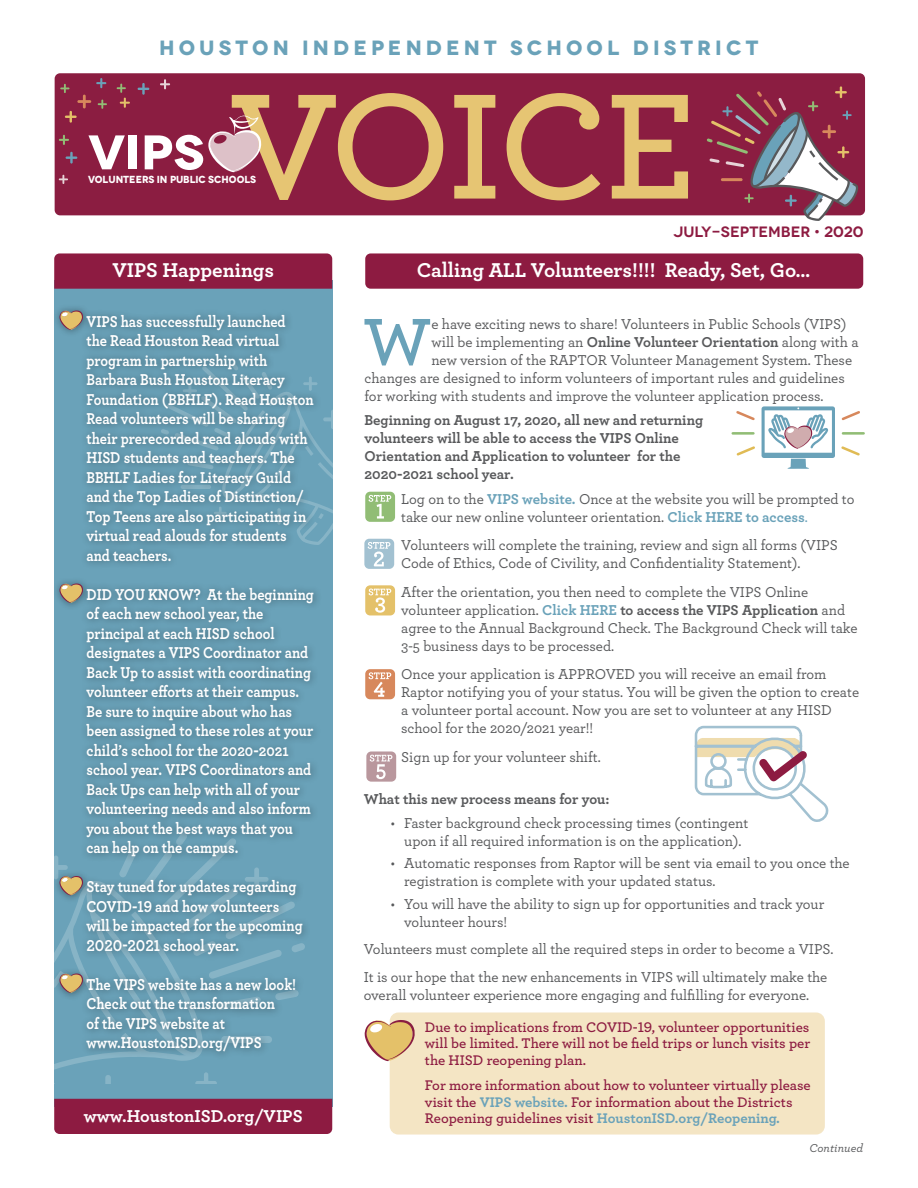
<style>
.page{position:relative;width:918px;height:1188px;background:#fff}
.page>*{position:absolute;margin:0;border:0;box-sizing:border-box;transform-origin:0 0}
.t1{font:600 157.5px "Archer";letter-spacing:-.025em;color:#e6c573}
.t2{font:600 69.75px "Archer";color:#6aa2b9}
.t3{font:700 21px "Archer";color:#fff}
.t4{font:700 20.55px "Novecentowide";letter-spacing:.2em;color:#6aa2b9}
.t5{font:700 18px "Archer";color:#fff}
.t6{font:700 16.5px/19.5px "Archer";color:#fff;scale:.87 1}
.t7{font:500 15px/18px "Archer";color:#58595b}
.t8{font:700 15px/18px "Archer";color:#58595b}
.t9{font:600 15px "Novecentowide";color:#8d1b41}
.t10{font:600 14.7px/16.5px "Archer";color:#8d1b41;text-align:justify}
.t11{font:italic 500 12px "Archer";color:#58595b}
.t12{font:700 10.2px "Novecentowide";color:#fff;scale:.95 1}
.s1{font-weight:700}
.s2{font-weight:700;color:#6aa2b9}
.s3{color:#6aa2b9}
</style>
<div class="page">
<div style="left:390px;top:1012px;width:435px;height:123px;background:#f4e5c4;border-radius:9px"></div>
<div style="left:54px;top:281px;width:278px;height:826px;background:#6aa2b9"></div>
<div style="left:365px;top:253px;width:498px;height:36px;background:#8d1b41;border-radius:5px"></div>
<div style="left:54px;top:253px;width:278px;height:36px;background:#8d1b41"></div>
<div style="left:54px;top:1099px;width:278px;height:35px;background:#8d1b41"></div>
<svg style="left:322px;top:363px;width:11px;height:182px"></svg>
<div style="left:53px;top:304px;width:269px;height:756px;background:#000;opacity:.4"></div>
<svg style="left:59px;top:311px;width:24px;height:19px"></svg>
<svg style="left:59px;top:584px;width:24px;height:19px"></svg>
<svg style="left:53px;top:833px;width:252px;height:251px"></svg>
<div style="left:365px;top:492px;width:30px;height:30px;background:#91bd75;border-radius:5px"></div>
<svg style="left:369px;top:495px;width:22px;height:24px"></svg>
<div style="left:364px;top:539px;width:30px;height:30px;background:#a2c1d1;border-radius:5px"></div>
<svg style="left:368px;top:542px;width:22px;height:24px"></svg>
<div style="left:365px;top:585px;width:30px;height:30px;background:#e4c169;border-radius:5px"></div>
<svg style="left:369px;top:589px;width:22px;height:24px"></svg>
<div style="left:365px;top:669px;width:30px;height:30px;background:#d7885c;border-radius:5px"></div>
<svg style="left:369px;top:672px;width:22px;height:25px"></svg>
<div style="left:366px;top:751px;width:30px;height:31px;background:#b9979d;border-radius:5px"></div>
<svg style="left:370px;top:755px;width:22px;height:24px"></svg>
<svg style="left:364px;top:1020px;width:51px;height:41px"></svg>
<hr style="left:843px;top:432px;width:21px;height:3px;background:#91bd75">
<svg style="left:736px;top:406px;width:126px;height:63px"></svg>
<hr style="left:733px;top:432px;width:20px;height:3px;background:#91bd75">
<svg style="left:694px;top:725px;width:135px;height:97px"></svg>
<div style="left:55px;top:73px;width:810px;height:142px;background:#8b1d41;border-radius:5px"></div>
<svg style="left:88px;top:135px;width:37px;height:34px"></svg>
<div style="left:128px;top:135px;width:9px;height:34px;background:#fff"></div>
<svg style="left:145px;top:115px;width:116px;height:57px"></svg>
<svg style="left:83px;top:95px;width:3px;height:13px"></svg>
<hr style="left:77px;top:100px;width:14px;height:3px;background:#d7885c">
<svg style="left:65px;top:111px;width:12px;height:12px"></svg>
<svg style="left:138px;top:83px;width:11px;height:12px"></svg>
<svg style="left:66px;top:152px;width:11px;height:12px"></svg>
<svg style="left:98px;top:100px;width:9px;height:9px"></svg>
<svg style="left:60px;top:84px;width:10px;height:9px"></svg>
<svg style="left:59px;top:175px;width:9px;height:9px"></svg>
<svg style="left:117px;top:84px;width:13px;height:24px"></svg>
<svg style="left:59px;top:135px;width:10px;height:10px"></svg>
<svg style="left:160px;top:79px;width:10px;height:10px"></svg>
<svg style="left:96px;top:78px;width:10px;height:10px"></svg>
<svg style="left:707px;top:86px;width:153px;height:135px"></svg>
<h3 class="t4" style="left:159px;top:34px;width:601px">HOUSTON INDEPENDENT SCHOOL DISTRICT</h3>
<h1 class="t1" style="left:229px;top:28px;width:469px">VOICE</h1>
<p class="t9" style="left:673px;top:223px;width:192px">JULY-SEPTEMBER • 2020</p>
<p class="t12" style="left:88px;top:173px;width:178px">VOLUNTEERS IN PUBLIC SCHOOLS</p>
<h3 class="t3" style="left:112px;top:254px;width:163px">VIPS Happenings</h3>
<h3 class="t3" style="left:417px;top:254px;width:395px">Calling ALL Volunteers!!!! Ready, Set, Go…</h3>
<p class="t6" style="left:86px;top:311px;width:263px">VIPS has successfully launched<br>the Read Houston Read virtual program in partnership with<br>Barbara Bush Houston Literacy<br>Foundation (BBHLF). Read Houston<br>Read volunteers will be sharing their prerecorded read alouds with<br>HISD students and teachers. The<br>BBHLF Ladies for Literacy Guild and the Top Ladies of Distinction/<br>Top Teens are also participating in virtual read alouds for students and teachers.</p>
<p class="t6" style="left:86px;top:584px;width:263px">DID YOU KNOW? At the beginning of each new school year, the principal at each HISD school designates a VIPS Coordinator and<br>Back Up to assist with coordinating volunteer efforts at their campus.<br>Be sure to inquire about who has been assigned to these roles at your child’s school for the 2020-2021 school year. VIPS Coordinators and<br>Back Ups can help with all of your volunteering needs and also inform you about the best ways that you can help on the campus.</p>
<p class="t6" style="left:86px;top:876px;width:250px">Stay tuned for updates regarding<br>COVID-19 and how volunteers will be impacted for the upcoming<br>2020-2021 school year.</p>
<p class="t6" style="left:86px;top:974px;width:243px">The VIPS website has a new look!<br>Check out the transformation<br>of the VIPS website at www.HoustonISD.org/VIPS</p>
<p class="t5" style="left:84px;top:1102px;width:221px">www.HoustonISD.org/VIPS</p>
<h2 class="t2" style="left:363px;top:289px;width:70px">W</h2>
<p class="t7" style="left:432px;top:314px;width:417px">e have exciting news to share! Volunteers in Public Schools (VIPS)</p>
<p class="t7" style="left:432px;top:332px;width:429px">will be implementing an <span class="s1">Online Volunteer Orientation</span> along with a</p>
<p class="t7" style="left:432px;top:350px;width:422px">new version of the RAPTOR Volunteer Management System. These</p>
<p class="t7" style="left:364px;top:368px;width:482px">changes are designed to inform volunteers of important rules and guidelines</p>
<p class="t7" style="left:364px;top:386px;width:461px">for working with students and improve the volunteer application process.</p>
<p class="t8" style="left:364px;top:410px;width:340px">Beginning on August 17, 2020, all new and returning volunteers will be able to access the VIPS Online Orientation and Application to volunteer for the 2020-2021 school year.</p>
<p class="t7" style="left:401px;top:489px;width:455px">Log on to the <span class="s2">VIPS website.</span> Once at the website you will be prompted to take our new online volunteer orientation. <span class="s2">Click HERE to access</span><span class="s3">.</span></p>
<p class="t7" style="left:401px;top:535px;width:438px">Volunteers will complete the training, review and sign all forms (VIPS<br>Code of Ethics, Code of Civility, and Confidentiality Statement).</p>
<p class="t7" style="left:401px;top:582px;width:458px">After the orientation, you then need to complete the VIPS Online volunteer application. <span class="s2">Click HERE</span> <span class="s1">to access the VIPS Application</span> and agree to the Annual Background Check. The Background Check will take 3-5 business days to be processed.</p>
<p class="t7" style="left:401px;top:664px;width:459px">Once your application is APPROVED you will receive an email from Raptor notifying you of your status. You will be given the option to create a volunteer portal account. Now you are set to volunteer at any HISD school for the 2020/2021 year!!</p>
<p class="t7" style="left:401px;top:747px;width:201px">Sign up for your volunteer shift.</p>
<p class="t8" style="left:364px;top:789px;width:247px">What this new process means for you:</p>
<p class="t7" style="left:391px;top:813px;width:359px;text-align:center">• Faster background check processing times (contingent upon if all required information is on the application).</p>
<p class="t7" style="left:404px;top:854px;width:447px;text-indent:-13px">• Automatic responses from Raptor will be sent via email to you once the registration is complete with your updated status.</p>
<p class="t7" style="left:404px;top:894px;width:422px;text-indent:-13px">• You will have the ability to sign up for opportunities and track your volunteer hours!</p>
<p class="t7" style="left:364px;top:934px;width:471px;line-height:28.5px">Volunteers must complete all the required steps in order to become a VIPS.<br>It is our hope that the new enhancements in VIPS will ultimately make the</p>
<p class="t7" style="left:364px;top:986px;width:447px">overall volunteer experience more engaging and fulfilling for everyone.</p>
<p class="t10" style="left:425px;top:1018px;width:387px">Due to implications from COVID-19, volunteer opportunities will be limited. There will not be field trips or lunch visits per the HISD reopening plan.</p>
<p class="t10" style="left:425px;top:1076px;width:387px;text-align:left">For more information about how to volunteer virtually please visit the <span class="s2">VIPS website.</span> For information about the Districts<br>Reopening guidelines visit <span class="s2">HoustonISD.org/Reopening.</span></p>
<p class="t11" style="left:810px;top:1139px;width:55px">Continued</p>
</div>
